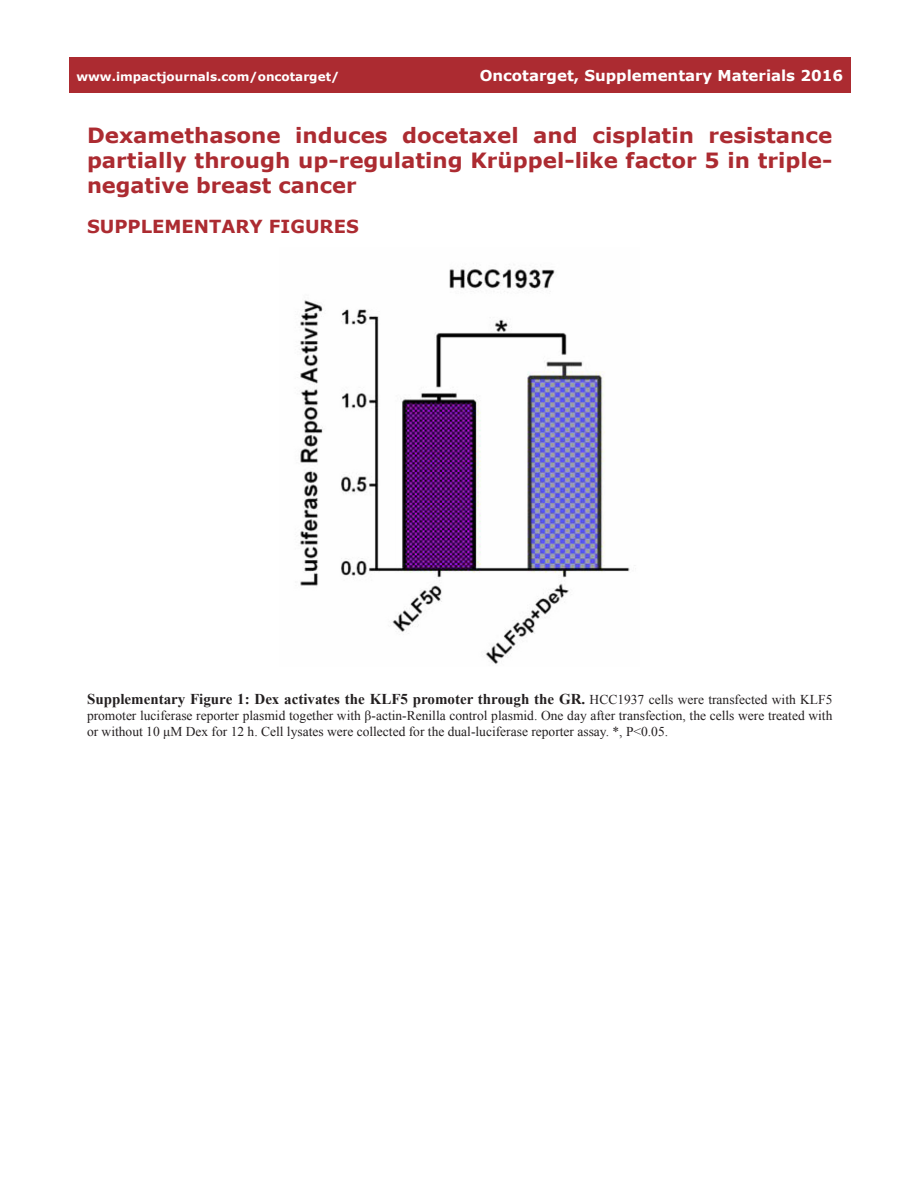
<style>
.page{position:relative;width:918px;height:1188px;background:#fff}
.page>*{position:absolute;margin:0;border:0;box-sizing:border-box;transform-origin:0 0}
.t1{font:700 21px/25.2px "Verdana";color:#ac2b31;text-align:justify}
.t2{font:700 18px "Verdana";color:#ac2b31}
.figuretext{font:700 15px "Times New Roman";color:#231f20}
.t3{font:700 15px "Verdana";color:#fff}
.figuretext-2{font:13.5px/16.2px "Times New Roman";color:#231f20}
.t4{font:700 12px "Verdana";color:#fff}
.s1{font-weight:400;font-size:13.5px}
</style>
<div class="page">
<div style="left:69px;top:57px;width:781px;height:36px;background:#ac2b31"></div>
<img style="left:299px;top:269px;width:331px;height:395px">
<p class="t4" style="left:76px;top:68px;width:264px">www.impactjournals.com/oncotarget/</p>
<p class="t3" style="left:480px;top:65px;width:365px">Oncotarget, Supplementary Materials 2016</p>
<p class="t1" style="left:87px;top:122px;width:747px">Dexamethasone induces docetaxel and cisplatin resistance partially through up-regulating Krüppel-like factor 5 in triple&shy;negative breast cancer</p>
<p class="t2" style="left:87px;top:214px;width:273px">SUPPLEMENTARY FIGURES</p>
<p class="figuretext" style="left:87px;top:688px;width:747px">Supplementary Figure 1: Dex activates the KLF5 promoter through the GR. <span class="s1">HCC1937 cells were transfected with KLF5</span></p>
<p class="figuretext-2" style="left:87px;top:707px;width:747px">promoter luciferase reporter plasmid together with β-actin-Renilla control plasmid. One day after transfection, the cells were treated with or without 10 μM Dex for 12 h. Cell lysates were collected for the dual-luciferase reporter assay. *, P&lt;0.05.</p>
</div>
